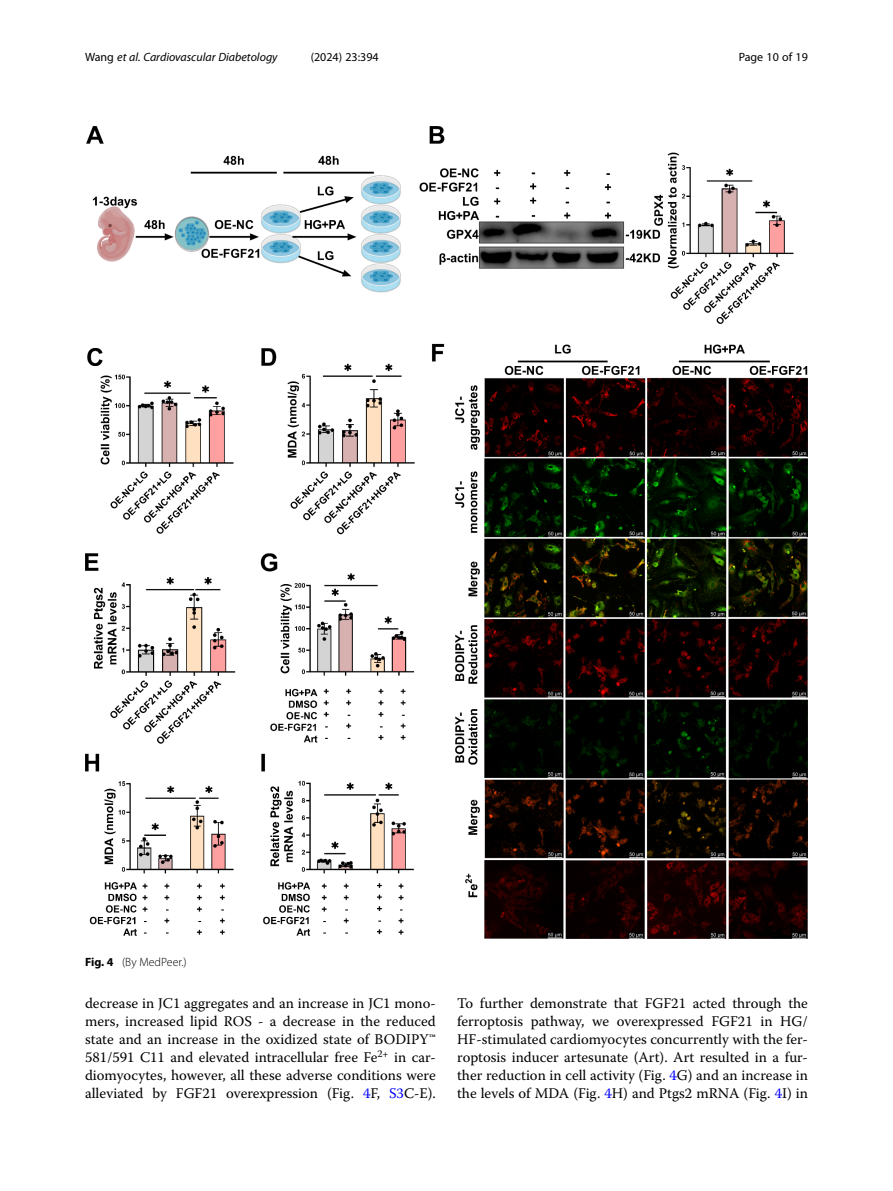
<style>
.page{position:relative;width:893px;height:1191px;background:#fff}
.page>*{position:absolute;margin:0;border:0;box-sizing:border-box;transform-origin:0 0}
.Body_Text{font:14.7px/18px "Warnock Pro";color:#000;text-align:justify}
.t1{font:italic 12px "Myriad Pro";color:#000}
.t2{font:12px "Myriad Pro";color:#000}
.Figure_Caption{font:300 12px "Myriad Pro";color:#000}
.s1{font-style:normal}
.s2{font-weight:700}
.s3{color:#00f}
</style>
<div class="page">
<img style="left:85px;top:126px;width:723px;height:812px">
<p class="t1" style="left:85px;top:50px;width:194px"><span class="s1">Wang</span> et al. Cardiovascular Diabetology</p>
<p class="t2" style="left:311px;top:50px;width:70px">(2024) 23:394</p>
<p class="t2" style="left:739px;top:50px;width:71px">Page 10 of 19</p>
<p class="Figure_Caption" style="left:85px;top:954px;width:103px"><span class="s2">Fig. 4</span> (By MedPeer.)</p>
<p class="Body_Text" style="left:85px;top:994px;width:352px">decrease in JC1 aggregates and an increase in JC1 mono&shy;mers, increased lipid ROS - a decrease in the reduced state and an increase in the oxidized state of BODIPY™ 581/591 C11 and elevated intracellular free Fe<sup>2+</sup> in car&shy;diomyocytes, however, all these adverse conditions were alleviated by FGF21 overexpression (Fig. <span class="s3">4</span>F, <span class="s3">S3</span>C-E).</p>
<p class="Body_Text" style="left:457px;top:994px;width:352px">To further demonstrate that FGF21 acted through the ferroptosis pathway, we overexpressed FGF21 in HG/ HF-stimulated cardiomyocytes concurrently with the fer&shy;roptosis inducer artesunate (Art). Art resulted in a fur&shy;ther reduction in cell activity (Fig. <span class="s3">4</span>G) and an increase in the levels of MDA (Fig. <span class="s3">4</span>H) and Ptgs2 mRNA (Fig. <span class="s3">4</span>I) in</p>
</div>
